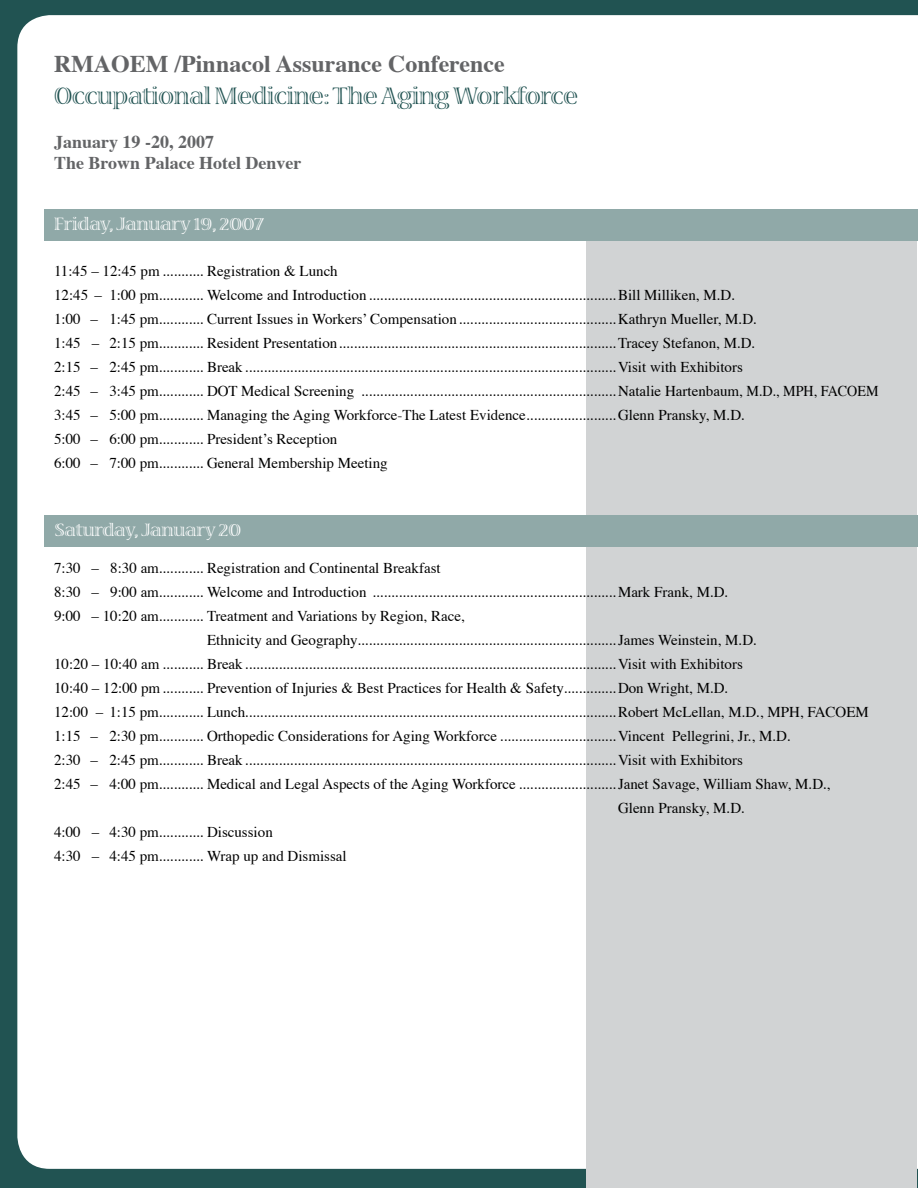
<style>
.page{position:relative;width:918px;height:1188px;background:#fff}
.page>*{position:absolute;margin:0;border:0;box-sizing:border-box;transform-origin:0 0}
.t1{font:24px "Viva Std";color:#215352}
.t2{font:700 24px "Times";color:#636466}
.t3{font:700 18px/21.6px "Times";color:#636466}
.t4{font:18px "Viva Std";color:#fff}
.t5{font:15px/24px "Times";color:#000}
</style>
<div class="page">
<div style="left:0;top:0;width:918px;height:1187px;background:#215352"></div>
<div style="left:17px;top:15px;width:901px;height:1154px;background:#fff"></div>
<div style="left:586px;top:233px;width:331px;height:955px;background:#d1d3d4"></div>
<div style="left:44px;top:209px;width:873px;height:32px;background:#90a9a8"></div>
<div style="left:45px;top:515px;width:873px;height:32px;background:#90a9a8"></div>
<h1 class="t2" style="left:54px;top:41px;width:452px">RMAOEM /Pinnacol Assurance Conference</h1>
<h1 class="t1" style="left:54px;top:84px;width:525px">Occupational Medicine: The Aging Workforce</h1>
<p class="t3" style="left:54px;top:129px;width:249px">January 19 -20, 2007<br>The Brown Palace Hotel Denver</p>
<p class="t4" style="left:54px;top:215px;width:211px">Friday, January 19, 2007</p>
<p class="t5" style="left:54px;top:257px;width:826px">11:45 – 12:45 pm ........... Registration &amp; Lunch<br>12:45 – 1:00 pm............ Welcome and Introduction ..................................................................Bill Milliken, M.D.<br>1:00 – 1:45 pm............ Current Issues in Workers’ Compensation ..........................................Kathryn Mueller, M.D.<br>1:45 – 2:15 pm............ Resident Presentation..........................................................................Tracey Stefanon, M.D.<br>2:15 – 2:45 pm............ Break ...................................................................................................Visit with Exhibitors<br>2:45 – 3:45 pm............ DOT Medical Screening ....................................................................Natalie Hartenbaum, M.D., MPH, FACOEM 3:45 – 5:00 pm............ Managing the Aging Workforce-The Latest Evidence........................Glenn Pransky, M.D.<br>5:00 – 6:00 pm............ President’s Reception<br>6:00 – 7:00 pm............ General Membership Meeting</p>
<p class="t4" style="left:55px;top:521px;width:188px">Saturday, January 20</p>
<p class="t5" style="left:54px;top:554px;width:388px">7:30 – 8:30 am............ Registration and Continental Breakfast</p>
<p class="t5" style="left:54px;top:578px;width:676px">8:30 – 9:00 am............ Welcome and Introduction .................................................................Mark Frank, M.D.</p>
<p class="t5" style="left:54px;top:602px;width:412px">9:00 – 10:20 am............ Treatment and Variations by Region, Race,</p>
<p class="t5" style="left:207px;top:626px;width:551px">Ethnicity and Geography.....................................................................James Weinstein, M.D.</p>
<p class="t5" style="left:54px;top:650px;width:690px">10:20 – 10:40 am ........... Break ...................................................................................................Visit with Exhibitors</p>
<p class="t5" style="left:54px;top:674px;width:676px">10:40 – 12:00 pm ........... Prevention of Injuries &amp; Best Practices for Health &amp; Safety..............Don Wright, M.D.</p>
<p class="t5" style="left:54px;top:698px;width:816px">12:00 – 1:15 pm............ Lunch...................................................................................................Robert McLellan, M.D., MPH, FACOEM</p>
<p class="t5" style="left:54px;top:722px;width:738px">1:15 – 2:30 pm............ Orthopedic Considerations for Aging Workforce ...............................Vincent Pellegrini, Jr., M.D.</p>
<p class="t5" style="left:54px;top:746px;width:690px">2:30 – 2:45 pm............ Break ...................................................................................................Visit with Exhibitors</p>
<p class="t5" style="left:54px;top:770px;width:778px">2:45 – 4:00 pm............ Medical and Legal Aspects of the Aging Workforce ..........................Janet Savage, William Shaw, M.D.,</p>
<p class="t5" style="left:618px;top:794px;width:128px">Glenn Pransky, M.D.</p>
<p class="t5" style="left:54px;top:818px;width:220px">4:00 – 4:30 pm............ Discussion</p>
<p class="t5" style="left:54px;top:842px;width:294px">4:30 – 4:45 pm............ Wrap up and Dismissal</p>
</div>
